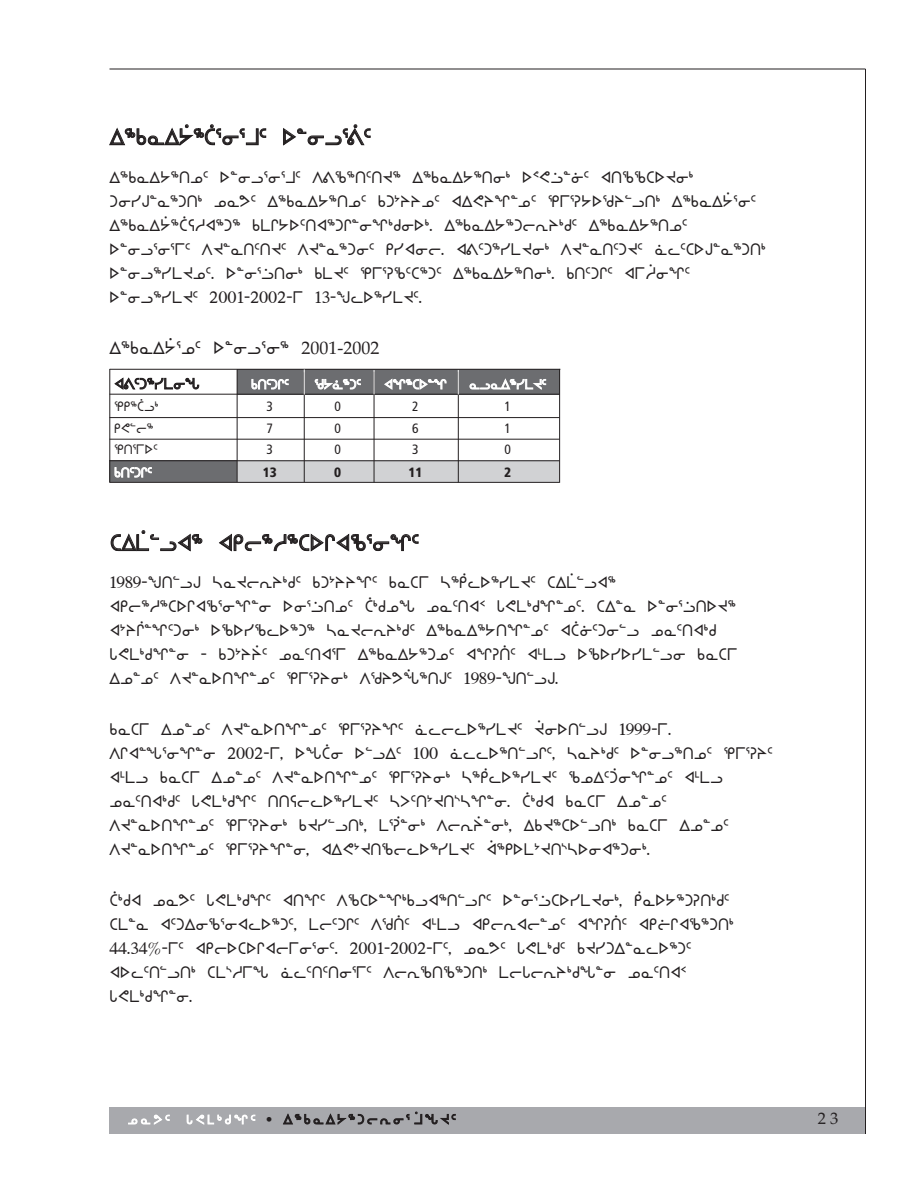
<style>
.page{position:relative;width:918px;height:1188px;background:#fff}
.page>*{position:absolute;margin:0;border:0;box-sizing:border-box;transform-origin:0 0}
.t1{font:22.5px "Pro Syl";color:#231f20}
.t2{font:18px "Pro Syl";color:#231f20}
.t3{font:18px "Palatino";color:#231f20}
.t4{font:16.5px/24px "Pro Syl";color:#231f20}
.t5{font:16.5px "Palatino";color:#231f20}
.t6{font:15px "Pro Syl";letter-spacing:-.005em;color:#231f20}
.t7{font:13.5px "Pro Syl";letter-spacing:-.005em;color:#fff}
.t8{font:13.5px "Pro Syl";letter-spacing:.18em;color:#231f20}
.t9{font:13.5px "Pro Syl";letter-spacing:.09em;color:#231f20}
.t10{font:condensed 13.5px "Frutiger";color:#231f20}
.t11{font:900 condensed 13.5px "Frutiger";color:#231f20}
.s1{font-family:"Palatino"}
.s2{font-family:"Nunacom";color:#fff}
.s3{font-family:"Frutiger";font-weight:700;font-stretch:condensed}
</style>
<div class="page">
<div style="left:237px;top:461px;width:322px;height:21px;background:#d1d2d4"></div>
<div style="left:110px;top:461px;width:127px;height:21px;background:#6c6d70"></div>
<div style="left:238px;top:369px;width:322px;height:25px;background:#6c6d70"></div>
<hr style="left:110px;top:394px;width:450px;height:1px;background:#231f20">
<hr style="left:110px;top:417px;width:450px;height:1px;background:#231f20">
<hr style="left:110px;top:439px;width:450px;height:1px;background:#231f20">
<hr style="left:110px;top:460px;width:450px;height:1px;background:#231f20">
<hr style="left:110px;top:482px;width:450px;height:1px;background:#231f20">
<hr style="left:109px;top:369px;width:1px;height:114px;background:#231f20">
<hr style="left:237px;top:369px;width:1px;height:113px;background:#231f20">
<hr style="left:304px;top:372px;width:1px;height:110px;background:#231f20">
<hr style="left:374px;top:372px;width:1px;height:110px;background:#231f20">
<hr style="left:458px;top:372px;width:1px;height:110px;background:#231f20">
<hr style="left:559px;top:369px;width:1px;height:114px;background:#231f20">
<svg style="left:374px;top:370px;width:1px;height:24px"></svg>
<svg style="left:458px;top:370px;width:1px;height:24px"></svg>
<hr style="left:110px;top:369px;width:450px;height:1px;background:#231f20">
<svg style="left:304px;top:369px;width:1px;height:26px"></svg>
<div style="left:110px;top:1107px;width:756px;height:27px;background:#a8a9ad"></div>
<hr style="left:110px;top:69px;width:756px;height:1px;background:#231f20">
<hr style="left:865px;top:69px;width:1px;height:1065px;background:#231f20">
<h1 class="t1" style="left:110px;top:124px;width:263px">W6VNW/` 6B`3I3J5 S8IL3=` 5</h1>
<p class="t4" style="left:110px;top:165px;width:469px">W6VNW/6TK5 S8IL3I3J5 W=C6T5TJ6 W6VNW/6TI4 S}?L8~</p>
<p class="t4" style="left:110px;top:165px;width:648px;text-indent:441px">~ I5 XTCCBSJI4<br>GIYA8N6GT4 KNK5 W6VNW/6TK5 VG0PPK5 XW?PQ8K5 EU3D/SDP9LT4 W6VNW/3I5</p>
<p class="t4" style="left:723px;top:189px;width:8px">`</p>
<p class="t4" style="left:109px;top:213px;width:77px">W6VNW/6`</p>
<p class="t4" style="left:109px;top:213px;width:658px;text-indent:51px">` BCHX6G6 VMQ/S5TX6GQ8IQ4FIS4. W6VNW/6GOEP4F5 W6VNW/6TK5<br>S8IL3I3U5 WJ8NT5TJ5 WJ8N6GI5 RYXIO. X=5G6YMJI4 WJ8NT5GJ5 NM5BSA8N6GT4</p>
<p class="t4" style="left:109px;top:237px;width:582px;text-indent:545px">~<br>S8IL6YMJK5. S8I3LTI4 VMJ5 EU3DC5B6G5 W6VNW/6TI4. VT5GQ5 XUHIQ5</p>
<p class="t4" style="left:645px;top:261px;width:8px">`</p>
<p class="t4" style="left:261px;top:261px;width:7px">~</p>
<p class="t4" style="left:109px;top:285px;width:314px">S8IL6YMJ5 @))!_@))@_U !#_AMS6YMJ5.</p>
<p class="t2" style="left:110px;top:337px;width:181px">W6VNW/3K5 S8IL3I6</p>
<p class="t2" style="left:165px;top:337px;width:8px">`</p>
<p class="t3" style="left:302px;top:340px;width:79px">2001-2002</p>
<p class="t6" style="left:114px;top:375px;width:87px">X=5G6YMIZ</p>
<p class="t7" style="left:251px;top:376px;width:39px">VT5GQ5</p>
<p class="t7" style="left:314px;top:376px;width:48px">D/N~ 6G5</p>
<p class="t7" style="left:384px;top:376px;width:64px">XQ6BS8Q</p>
<p class="t7" style="left:469px;top:376px;width:78px">NLNW6YMJ5</p>
<p class="t9" style="left:114px;top:399px;width:46px">ER6BL4</p>
<p class="t9" style="left:137px;top:399px;width:7px">`</p>
<p class="t10" style="left:267px;top:401px;width:8px">3</p>
<p class="t10" style="left:334px;top:401px;width:8px">0</p>
<p class="t10" style="left:412px;top:401px;width:8px">2</p>
<p class="t10" style="left:504px;top:401px;width:8px">1</p>
<p class="t9" style="left:114px;top:420px;width:41px">R?9O6</p>
<p class="t10" style="left:267px;top:423px;width:8px">7</p>
<p class="t10" style="left:334px;top:423px;width:8px">0</p>
<p class="t10" style="left:412px;top:423px;width:8px">6</p>
<p class="t10" style="left:504px;top:423px;width:8px">1</p>
<p class="t9" style="left:114px;top:442px;width:45px">ET3US5</p>
<p class="t10" style="left:267px;top:444px;width:8px">3</p>
<p class="t10" style="left:334px;top:444px;width:8px">0</p>
<p class="t10" style="left:412px;top:444px;width:8px">3</p>
<p class="t10" style="left:504px;top:444px;width:8px">0</p>
<p class="t7" style="left:114px;top:465px;width:39px">VT5GQ5</p>
<p class="t11" style="left:263px;top:467px;width:16px">13</p>
<p class="t11" style="left:334px;top:467px;width:9px">0</p>
<p class="t11" style="left:408px;top:467px;width:16px">11</p>
<p class="t11" style="left:504px;top:467px;width:9px">2</p>
<h1 class="t1" style="left:110px;top:530px;width:311px">BWM` 9LX6 XRO6H6BSQXC3IQ5</h1>
<p class="t4" style="left:110px;top:571px;width:508px">!(*(_AT9LA NNJOEP4F5 VG0PPQ5 VNBU N6RMS6YMJ5 BWM9LX6</p>
<p class="t4" style="left:459px;top:571px;width:8px">`</p>
<p class="t4" style="left:567px;top:571px;width:8px">`</p>
<p class="t4" style="left:365px;top:595px;width:8px">`</p>
<p class="t4" style="left:109px;top:595px;width:609px;text-indent:573px">~<br>X0PQ8Q5GI4 SCSYCMS6G6 NNJOEP4F5 W6VNW6/TQ8K5 XB` I5GI9L KN5TX4F</p>
<p class="t4" style="left:311px;top:595px;width:7px">~</p>
<p class="t4" style="left:365px;top:595px;width:373px">B4FKZ KN5TX2 Z?M4FQ8K5. BW8N S8I3LTSJ6</p>
<p class="t4" style="left:109px;top:595px;width:245px">XRO6H6BSQXC3IQ8I SI3LTK5</p>
<p class="t4" style="left:136px;top:619px;width:8px">`</p>
<p class="t4" style="left:109px;top:619px;width:630px;text-indent:470px">~<br>Z?M4FQ8I _ VG0PP5 KN5TX3U W6VNW/6GK5 XQDT5 X7ML SCSYSYM9LI VNBU</p>
<p class="t4" style="left:109px;top:643px;width:451px;text-indent:390px">`<br>WK8K5 WJ8NSTQ8K5 EU3DPI4 WDPKZ6TA5 !(*(_AT9LA.</p>
<p class="t4" style="left:252px;top:643px;width:8px">`</p>
<p class="t4" style="left:404px;top:667px;width:8px">`</p>
<p class="t4" style="left:534px;top:718px;width:8px">`</p>
<p class="t4" style="left:109px;top:718px;width:414px">VNBU WK8K5 WJ8NSTQ8K5 EU3DPQ5 NMOMS6YMJ5</p>
<p class="t4" style="left:415px;top:718px;width:7px">~</p>
<p class="t4" style="left:534px;top:718px;width:139px">JIST9LA !(((_U.</p>
<p class="t4" style="left:322px;top:742px;width:8px">`</p>
<p class="t4" style="left:109px;top:742px;width:330px">WQX8Z3IQ8I @))@_U, SZBI S9LW5 !))</p>
<p class="t4" style="left:450px;top:742px;width:325px">NMMS6T9LQ5, NNP4F5 S8IL6TK5 EU3DP5</p>
<p class="t4" style="left:109px;top:742px;width:615px;text-indent:340px">~<br>X7ML VNBU WK8K5 WJ8NSTQ8K5 EU3DPI4 N6RMS6YMJ5 CKW5GIQ8K5 X7ML</p>
<p class="t4" style="left:109px;top:766px;width:559px;text-indent:500px">`<br>KN5TX4F5 Z?M4FQ5 TTCOMS6YMJ5 NS5T0JT{NQ8I. B4FX VNBU WK8K5</p>
<p class="t4" style="left:480px;top:766px;width:8px">`</p>
<p class="t4" style="left:109px;top:790px;width:621px;text-indent:413px">`<br>WJ8NSTQ8K5 EU3DPI4 VJY9LT4, M3D8I4 WOEP8I4, WVJ6BS9LT4 VNBU WK8K5</p>
<p class="t4" style="left:109px;top:814px;width:542px;text-indent:364px">`<br>WJ8NSTQ8K5 EU3DPQ8I, XW?0JTCOMS6YMJ5 X6RSM0JT{NSIX6GI4.</p>
<p class="t4" style="left:393px;top:814px;width:8px">`</p>
<p class="t4" style="left:486px;top:838px;width:8px">`</p>
<p class="t4" style="left:109px;top:889px;width:626px;text-indent:525px">`<br>BM8N X5GWIC3IXMS6G5, MO5GQ5 WDT5 X7ML XROEXO8K5 XQDT5 XROQXC6GT4</p>
<p class="t4" style="left:109px;top:889px;width:8px">`</p>
<p class="t4" style="left:109px;top:889px;width:515px">B4FX KNK5 Z?M4FQ5 XTQ5 WCBS8Q4VLX6T9LQ5 S8I3LBSYMJI4,</p>
<p class="t4" style="left:538px;top:889px;width:7px">~</p>
<p class="t4" style="left:634px;top:889px;width:97px">RNS/6GDT4F5</p>
<p class="t4" style="left:394px;top:913px;width:8px">`</p>
<p class="t4" style="left:611px;top:913px;width:8px">`</p>
<p class="t4" style="left:109px;top:913px;width:583px;text-indent:548px">~ $$.#$<span class="s1">%</span>_U5 XROSBSQXOUI3I5. @))!_@))@_U5, KNK5 Z?M4F5 VJYGW8NMS6G5<br>XSM5T9LT4 BM{HUZ NM5T5TI3U5 WOECTC6GT4 MOZOEP4FZ8I KN5TX2</p>
<p class="t4" style="left:280px;top:961px;width:7px">~</p>
<p class="t4" style="left:109px;top:985px;width:85px">Z?M4FQ8I.</p>
<p class="t8" style="left:128px;top:1111px;width:330px"><span class="s2">kNK5 Z?m4fq5</span> <span class="s3">•</span> W6VNW/6GOEI3`JZJ5</p>
<p class="t5" style="left:818px;top:1112px;width:22px">23</p>
</div>
